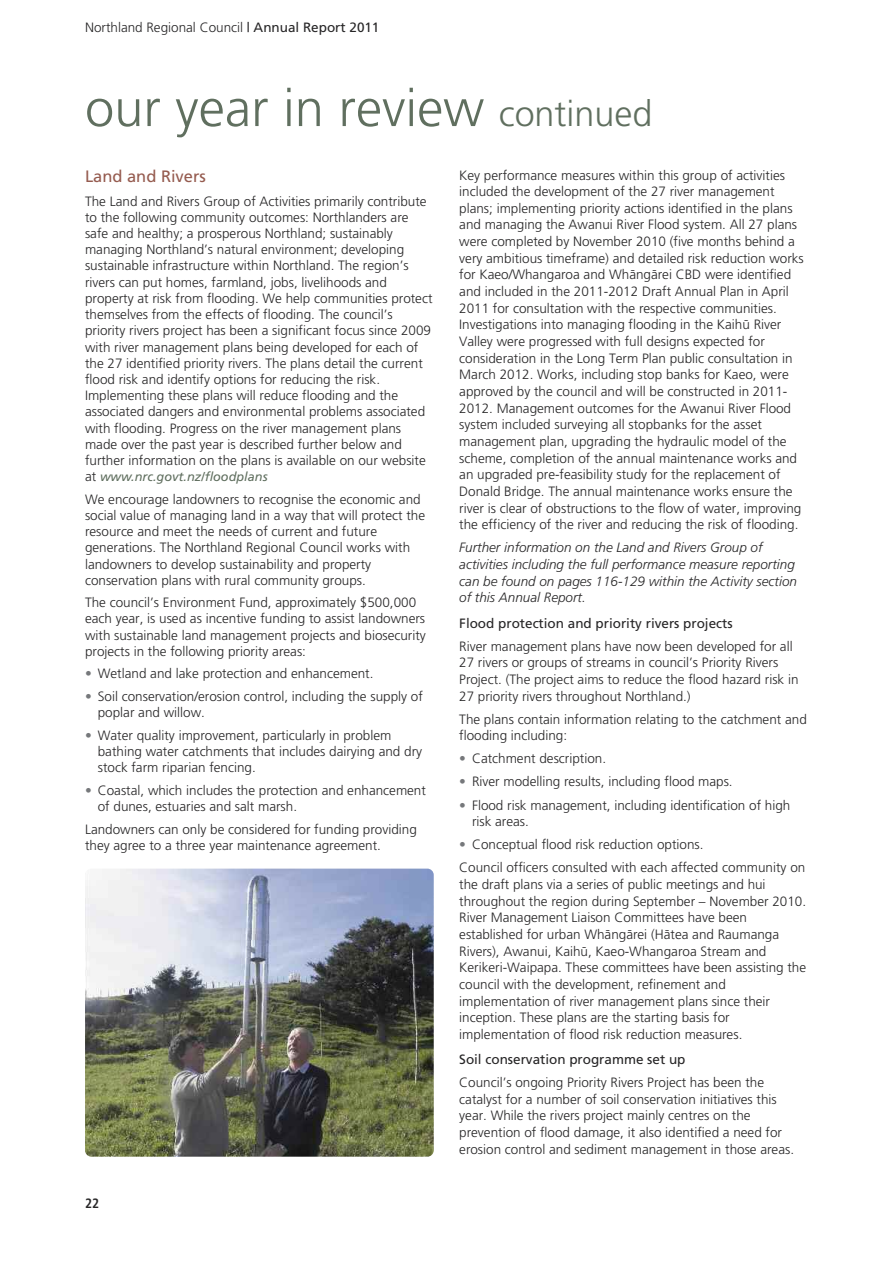
<style>
.page{position:relative;width:893px;height:1263px;background:#fff}
.page>*{position:absolute;margin:0;border:0;box-sizing:border-box;transform-origin:0 0}
.t1{font:300 52.5px "Frutiger Maori";color:#606f5f}
.t2{font:16.5px "Frutiger Maori";color:#955b4f}
.t3{font:300 13.5px/16.6px "Frutiger Maori";color:#272627}
.t4{font:italic 300 13.5px/16.6px "Frutiger Maori";color:#272627}
.t5{font:13.5px "Frutiger Maori";color:#272627}
.t6{font:700 condensed 13.5px "Frutiger Maori";color:#272627}
.t7{font:italic 12.75px "Frutiger";color:#606f5f}
.s1{font-weight:400}
.s2{font-size:36px}
.s3{font-family:"Frutiger Maori";font-weight:300;font-style:normal;font-size:13.5px;color:#272627}
.s4{color:#76787b}
</style>
<div class="page">
<img style="left:85px;top:868px;width:349px;height:289px;border-radius:6px">
<p class="t3" style="left:85px;top:20px;width:296px">Northland Regional Council <span class="s1">| Annual Report 2011</span></p>
<h1 class="t1" style="left:85px;top:87px;width:569px">our year in review <span class="s2">continued</span></h1>
<p class="t2" style="left:85px;top:170px;width:122px">Land and Rivers</p>
<p class="t3" style="left:85px;top:194px;width:349px;line-height:16.2px">The Land and Rivers Group of Activities primarily contribute to the following community outcomes: Northlanders are safe and healthy; a prosperous Northland; sustainably managing Northland’s natural environment; developing sustainable infrastructure within Northland. The region’s rivers can put homes, farmland, jobs, livelihoods and property at risk from flooding. We help communities protect themselves from the effects of flooding. The council’s priority rivers project has been a significant focus since 2009 with river management plans being developed for each of the 27 identified priority rivers. The plans detail the current flood risk and identify options for reducing the risk.<br>Implementing these plans will reduce flooding and the associated dangers and environmental problems associated with flooding. Progress on the river management plans made over the past year is described further below and further information on the plans is available on our website</p>
<p class="t7" style="left:85px;top:471px;width:184px"><span class="s3">at</span> www.nrc.govt.nz/floodplans</p>
<p class="t3" style="left:85px;top:492px;width:342px;line-height:16.2px">We encourage landowners to recognise the economic and social value of managing land in a way that will protect the resource and meet the needs of current and future generations. The Northland Regional Council works with landowners to develop sustainability and property conservation plans with rural community groups.</p>
<p class="t3" style="left:85px;top:595px;width:342px;line-height:16.2px">The council’s Environment Fund, approximately $500,000 each year, is used as incentive funding to assist landowners with sustainable land management projects and biosecurity projects in the following priority areas:</p>
<p class="t3" style="left:85px;top:666px;width:290px"><span class="s4">•</span> Wetland and lake protection and enhancement.</p>
<p class="t3" style="left:98px;top:689px;width:327px;line-height:16.2px;text-indent:-13px"><span class="s4">•</span> Soil conservation/erosion control, including the supply of poplar and willow.</p>
<p class="t3" style="left:98px;top:728px;width:326px;line-height:16.2px;text-indent:-13px"><span class="s4">•</span> Water quality improvement, particularly in problem bathing water catchments that includes dairying and dry stock farm riparian fencing.</p>
<p class="t3" style="left:98px;top:783px;width:330px;line-height:16.2px;text-indent:-13px"><span class="s4">•</span> Coastal, which includes the protection and enhancement of dunes, estuaries and salt marsh.</p>
<p class="t3" style="left:85px;top:822px;width:333px;line-height:16.2px">Landowners can only be considered for funding providing they agree to a three year maintenance agreement.</p>
<p class="t6" style="left:85px;top:1198px;width:16px">22</p>
<p class="t3" style="left:459px;top:168px;width:346px">Key performance measures within this group of activities included the development of the 27 river management plans; implementing priority actions identified in the plans and managing the Awanui River Flood system. All 27 plans were completed by November 2010 (five months behind a very ambitious timeframe) and detailed risk reduction works for Kaeo/Whangaroa and Whängärei CBD were identified and included in the 2011-2012 Draft Annual Plan in April 2011 for consultation with the respective communities.<br>Investigations into managing flooding in the Kaihü River Valley were progressed with full designs expected for consideration in the Long Term Plan public consultation in March 2012. Works, including stop banks for Kaeo, were approved by the council and will be constructed in 2011- 2012. Management outcomes for the Awanui River Flood system included surveying all stopbanks for the asset management plan, upgrading the hydraulic model of the scheme, completion of the annual maintenance works and an upgraded pre-feasibility study for the replacement of Donald Bridge. The annual maintenance works ensure the river is clear of obstructions to the flow of water, improving the efficiency of the river and reducing the risk of flooding.</p>
<p class="t4" style="left:459px;top:540px;width:339px">Further information on the Land and Rivers Group of activities including the full performance measure reporting can be found on pages 116-129 within the Activity section of this Annual Report.</p>
<p class="t5" style="left:459px;top:617px;width:275px">Flood protection and priority rivers projects</p>
<p class="t3" style="left:459px;top:639px;width:341px">River management plans have now been developed for all 27 rivers or groups of streams in council’s Priority Rivers Project. (The project aims to reduce the flood hazard risk in 27 priority rivers throughout Northland.)</p>
<p class="t3" style="left:459px;top:712px;width:349px">The plans contain information relating to the catchment and flooding including:</p>
<p class="t3" style="left:459px;top:751px;width:148px"><span class="s4">•</span> Catchment description.</p>
<p class="t3" style="left:459px;top:774px;width:275px"><span class="s4">•</span> River modelling results, including flood maps.</p>
<p class="t3" style="left:472px;top:797px;width:320px;text-indent:-13px"><span class="s4">•</span> Flood risk management, including identification of high risk areas.</p>
<p class="t3" style="left:459px;top:834px;width:348px;line-height:23.1px"><span class="s4">•</span> Conceptual flood risk reduction options.<br>Council officers consulted with each affected community on</p>
<p class="t3" style="left:459px;top:877px;width:348px">the draft plans via a series of public meetings and hui throughout the region during September – November 2010.<br>River Management Liaison Committees have been established for urban Whängärei (Hätea and Raumanga Rivers), Awanui, Kaihü, Kaeo-Whangaroa Stream and Kerikeri-Waipapa. These committees have been assisting the council with the development, refinement and implementation of river management plans since their inception. These plans are the starting basis for implementation of flood risk reduction measures.</p>
<p class="t5" style="left:459px;top:1054px;width:228px">Soil conservation programme set up</p>
<p class="t3" style="left:459px;top:1075px;width:336px">Council’s ongoing Priority Rivers Project has been the catalyst for a number of soil conservation initiatives this year. While the rivers project mainly centres on the prevention of flood damage, it also identified a need for erosion control and sediment management in those areas.</p>
</div>
